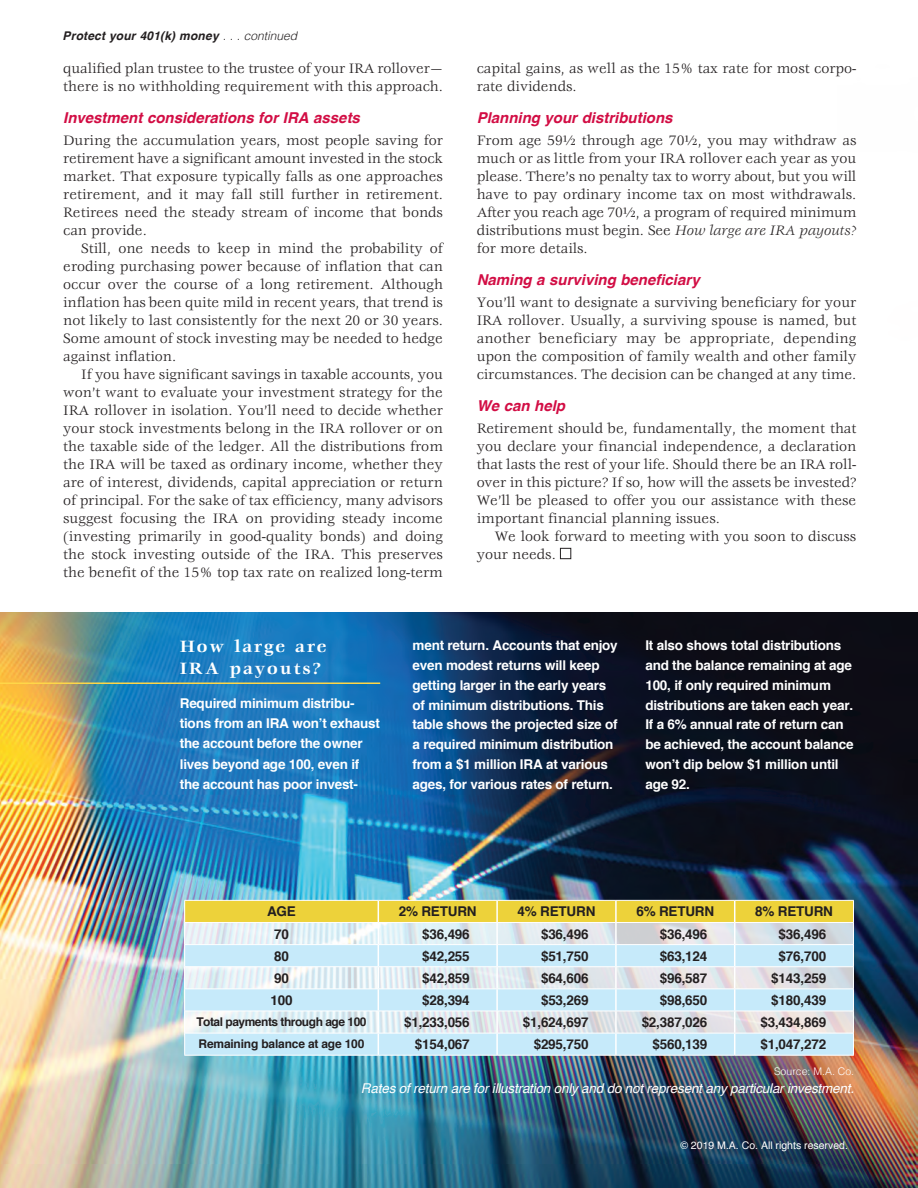
<style>
.page{position:relative;width:918px;height:1188px;background:#fff}
.page>*{position:absolute;margin:0;border:0;box-sizing:border-box;transform-origin:0 0}
.t1{font:700 18px/21.9px "Veljovic";letter-spacing:.1em;color:#fff}
.t2{font:15px/18px "Veljovic";color:#231f20;text-align:justify}
.t3{font:italic 700 15px "Helvetica";color:#d20d44}
.t4{font:700 13.5px/19.8px "Helvetica";letter-spacing:-.015em;color:#fff}
.t5{font:700 13.5px "Helvetica";letter-spacing:-.015em;color:#231f20}
.t6{font:italic 13.5px "Helvetica";letter-spacing:-.015em;color:#fff}
.t7{font:italic 700 12px "Helvetica";letter-spacing:.015em;color:#231f20}
.t8{font:700 12px "Helvetica";letter-spacing:-.04em;color:#231f20}
.t9{font:700 12px "Helvetica";letter-spacing:-.015em;color:#231f20}
.t10{font:10.5px "Helvetica";color:#fff}
.t11{font:300 10.5px "Helvetica";color:#fff}
.s1{font-weight:300}
.s2{font-style:italic}
</style>
<div class="page">
<img style="left:0;top:612px;width:918px;height:576px">
<div style="left:560px;top:548px;width:11px;height:11px;border:1px solid #231f20"></div>
<svg style="left:184px;top:900px;width:670px;height:155px;background:#d9e6da"></svg>
<hr style="left:184px;top:1055px;width:194px;height:1px;background:#fff">
<hr style="left:378px;top:1055px;width:119px;height:1px;background:#fff">
<hr style="left:497px;top:1055px;width:119px;height:1px;background:#fff">
<hr style="left:616px;top:1055px;width:119px;height:1px;background:#fff">
<hr style="left:735px;top:1055px;width:119px;height:1px;background:#fff">
<hr style="left:0;top:682px;width:380px;height:2px;background:#fed648">
<p class="t7" style="left:63px;top:26px;width:236px">Protect your 401(k) money <span class="s1">. . . continued</span></p>
<p class="t2" style="left:63px;top:60px;width:381px">qualified plan trustee to the trustee of your IRA rollover— there is no withholding requirement with this approach.</p>
<p class="t3" style="left:63px;top:105px;width:298px">Investment considerations for IRA assets</p>
<p class="t2" style="left:63px;top:132px;width:381px">During the accumulation years, most people saving for retirement have a significant amount invested in the stock market. That exposure typically falls as one approaches retirement, and it may fall still further in retirement.<br>Retirees need the steady stream of income that bonds can provide.</p>
<p class="t2" style="left:63px;top:240px;width:381px;text-indent:18px">Still, one needs to keep in mind the probability of eroding purchasing power because of inflation that can occur over the course of a long retirement. Although inflation has been quite mild in recent years, that trend is not likely to last consistently for the next 20 or 30 years.<br>Some amount of stock investing may be needed to hedge against inflation.</p>
<p class="t2" style="left:63px;top:366px;width:381px;text-indent:18px">If you have significant savings in taxable accounts, you won’t want to evaluate your investment strategy for the IRA rollover in isolation. You’ll need to decide whether your stock investments belong in the IRA rollover or on the taxable side of the ledger. All the distributions from the IRA will be taxed as ordinary income, whether they are of interest, dividends, capital appreciation or return of principal. For the sake of tax efficiency, many advisors suggest focusing the IRA on providing steady income (investing primarily in good-quality bonds) and doing the stock investing outside of the IRA. This preserves the benefit of the 15% top tax rate on realized long-term</p>
<p class="t2" style="left:477px;top:60px;width:381px">capital gains, as well as the 15% tax rate for most corpo&shy;rate dividends.</p>
<p class="t3" style="left:477px;top:105px;width:197px">Planning your distributions</p>
<p class="t2" style="left:477px;top:132px;width:381px">From age 59½ through age 70½, you may withdraw as much or as little from your IRA rollover each year as you please. There’s no penalty tax to worry about, but you will have to pay ordinary income tax on most withdrawals.<br>After you reach age 70½, a program of required minimum distributions must begin. See <span class="s2">How large are IRA payouts? </span>for more details.</p>
<p class="t3" style="left:477px;top:267px;width:224px">Naming a surviving beneficiary</p>
<p class="t2" style="left:477px;top:294px;width:381px">You’ll want to designate a surviving beneficiary for your IRA rollover. Usually, a surviving spouse is named, but another beneficiary may be appropriate, depending upon the composition of family wealth and other family circumstances. The decision can be changed at any time.</p>
<p class="t3" style="left:477px;top:393px;width:90px">We can help</p>
<p class="t2" style="left:477px;top:420px;width:381px">Retirement should be, fundamentally, the moment that you declare your financial independence, a declaration that lasts the rest of your life. Should there be an IRA roll&shy;over in this picture? If so, how will the assets be invested?<br>We’ll be pleased to offer you our assistance with these important financial planning issues.</p>
<p class="t2" style="left:477px;top:528px;width:381px;text-indent:18px">We look forward to meeting with you soon to discuss your needs.</p>
<p class="t1" style="left:180px;top:636px;width:148px">How large are<br>IRA payouts?</p>
<p class="t4" style="left:180px;top:693px;width:202px;line-height:20.4px">Required minimum distribu&shy;tions from an IRA won’t exhaust the account before the owner lives beyond age 100, even if the account has poor invest-</p>
<p class="t4" style="left:413px;top:636px;width:207px">ment return. Accounts that enjoy even modest returns will keep getting larger in the early years of minimum distributions. This table shows the projected size of a required minimum distribution from a $1 million IRA at various ages, for various rates of return.</p>
<p class="t4" style="left:645px;top:635px;width:210px">It also shows total distributions and the balance remaining at age<br>100, if only required minimum distributions are taken each year.<br>If a 6% annual rate of return can be achieved, the account balance won’t dip below $1 million until age 92.</p>
<p class="t5" style="left:267px;top:901px;width:30px">AGE</p>
<p class="t5" style="left:399px;top:901px;width:79px">2% RETURN</p>
<p class="t5" style="left:518px;top:901px;width:79px">4% RETURN</p>
<p class="t5" style="left:636px;top:901px;width:79px">6% RETURN</p>
<p class="t5" style="left:755px;top:901px;width:79px">8% RETURN</p>
<p class="t5" style="left:274px;top:923px;width:16px">70</p>
<p class="t5" style="left:422px;top:923px;width:49px">$36,496</p>
<p class="t5" style="left:541px;top:923px;width:49px">$36,496</p>
<p class="t5" style="left:660px;top:923px;width:49px">$36,496</p>
<p class="t5" style="left:779px;top:923px;width:49px">$36,496</p>
<p class="t5" style="left:274px;top:945px;width:16px">80</p>
<p class="t5" style="left:422px;top:945px;width:49px">$42,255</p>
<p class="t5" style="left:541px;top:945px;width:49px">$51,750</p>
<p class="t5" style="left:660px;top:945px;width:49px">$63,124</p>
<p class="t5" style="left:779px;top:945px;width:49px">$76,700</p>
<p class="t5" style="left:274px;top:967px;width:16px">90</p>
<p class="t5" style="left:422px;top:967px;width:49px">$42,859</p>
<p class="t5" style="left:541px;top:967px;width:49px">$64,606</p>
<p class="t5" style="left:660px;top:967px;width:49px">$96,587</p>
<p class="t5" style="left:771px;top:967px;width:56px">$143,259</p>
<p class="t5" style="left:270px;top:989px;width:24px">100</p>
<p class="t5" style="left:422px;top:989px;width:49px">$28,394</p>
<p class="t5" style="left:541px;top:989px;width:49px">$53,269</p>
<p class="t5" style="left:660px;top:989px;width:49px">$98,650</p>
<p class="t5" style="left:771px;top:989px;width:56px">$180,439</p>
<p class="t8" style="left:196px;top:1012px;width:172px">Total payments through age 100</p>
<p class="t5" style="left:404px;top:1011px;width:67px">$1,233,056</p>
<p class="t5" style="left:523px;top:1011px;width:67px">$1,624,697</p>
<p class="t5" style="left:642px;top:1011px;width:67px">$2,387,026</p>
<p class="t5" style="left:760px;top:1011px;width:67px">$3,434,869</p>
<p class="t9" style="left:199px;top:1034px;width:167px">Remaining balance at age 100</p>
<p class="t5" style="left:415px;top:1034px;width:56px">$154,067</p>
<p class="t5" style="left:534px;top:1034px;width:56px">$295,750</p>
<p class="t5" style="left:653px;top:1034px;width:56px">$560,139</p>
<p class="t5" style="left:760px;top:1034px;width:67px">$1,047,272</p>
<p class="t11" style="left:774px;top:1062px;width:81px">Source: M.A. Co.</p>
<p class="t6" style="left:361px;top:1078px;width:495px">Rates of return are for illustration only and do not represent any particular investment.</p>
<p class="t10" style="left:680px;top:1137px;width:169px">© 2019 M.A. Co. All rights reserved.</p>
</div>
